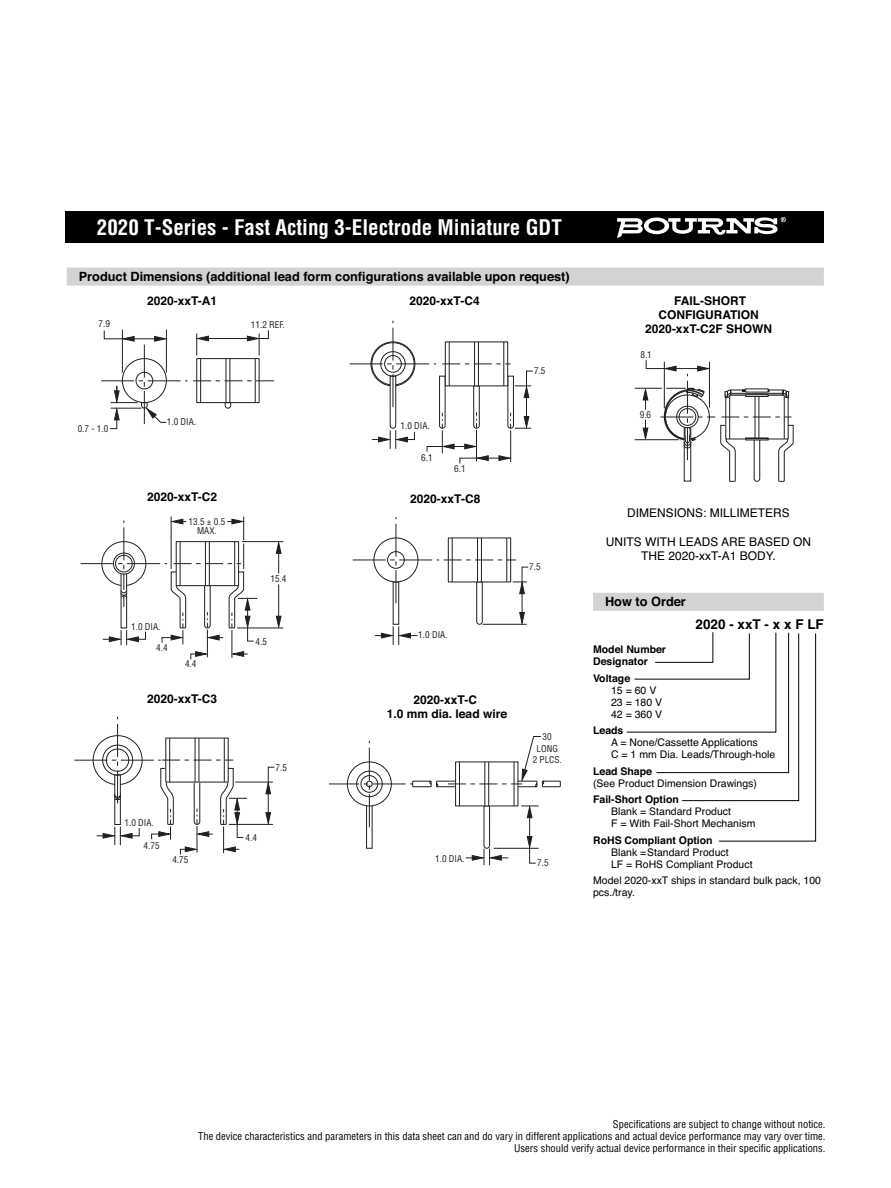
<style>
.page{position:relative;width:891px;height:1188px;background:#fff}
.page>*{position:absolute;margin:0;border:0;box-sizing:border-box;transform-origin:0 0}
.t1{font:700 condensed 21px "Helvetica";color:#fff}
.t2{font:700 13.5px "Helvetica";color:#000}
.t3{font:700 12.75px "Helvetica";color:#000}
.t4{font:700 12px/14.4px "Helvetica";color:#000;text-align:center}
.t5{font:12px/14.4px "Helvetica";color:#000;text-align:center}
.t6{font:condensed 10.5px/12px "Helvetica";color:#000;text-align:right}
.t7{font:10.5px/12px "Helvetica";color:#000}
.t8{font:700 10.5px/12px "Helvetica";color:#000}
.t9{font:condensed 9.15px/11.6px "Helvetica";color:#231f20;text-align:center}
</style>
<div class="page">
<div style="left:65px;top:212px;width:759px;height:31px;background:#000"></div>
<div style="left:67px;top:268px;width:757px;height:18px;background:#d1d3d4"></div>
<div style="left:593px;top:593px;width:231px;height:18px;background:#d1d3d4"></div>
<svg style="left:626px;top:632px;width:190px;height:210px"></svg>
<svg style="left:101px;top:330px;width:174px;height:99px"></svg>
<svg style="left:276px;top:616px;width:6px;height:12px"></svg>
<hr style="left:278px;top:584px;width:1px;height:35px;background:#231f20">
<svg style="left:276px;top:542px;width:6px;height:31px"></svg>
<hr style="left:237px;top:628px;width:46px;height:1px;background:#231f20">
<hr style="left:242px;top:541px;width:41px;height:1px;background:#231f20">
<svg style="left:81px;top:517px;width:176px;height:143px"></svg>
<svg style="left:265px;top:766px;width:10px;height:58px"></svg>
<hr style="left:229px;top:824px;width:44px;height:1px;background:#231f20">
<hr style="left:235px;top:782px;width:38px;height:1px;background:#231f20">
<svg style="left:74px;top:717px;width:173px;height:138px"></svg>
<svg style="left:350px;top:321px;width:183px;height:143px"></svg>
<svg style="left:353px;top:518px;width:176px;height:127px"></svg>
<svg style="left:330px;top:736px;width:231px;height:129px"></svg>
<svg style="left:635px;top:360px;width:158px;height:122px"></svg>
<svg style="left:617px;top:217px;width:169px;height:21px"></svg>
<h1 class="t1" style="left:97px;top:219px;width:466px">2020 T-Series - Fast Acting 3-Electrode Miniature GDT</h1>
<p class="t3" style="left:79px;top:272px;width:492px">Product Dimensions (additional lead form configurations available upon request)</p>
<p class="t4" style="left:147px;top:294px;width:72px">2020-xxT-A1</p>
<p class="t9" style="left:98px;top:319px;width:13px">7.9</p>
<p class="t9" style="left:251px;top:320px;width:35px">11.2 REF.</p>
<p class="t9" style="left:78px;top:424px;width:32px">0.7 - 1.0</p>
<p class="t9" style="left:167px;top:416px;width:31px">1.0 DIA.</p>
<p class="t4" style="left:147px;top:491px;width:72px">2020-xxT-C2</p>
<p class="t9" style="left:189px;top:518px;width:38px;line-height:9px">13.5 ± 0.5<br>MAX.</p>
<p class="t9" style="left:131px;top:621px;width:31px">1.0 DIA.</p>
<p class="t9" style="left:156px;top:643px;width:13px">4.4</p>
<p class="t9" style="left:185px;top:658px;width:13px">4.4</p>
<p class="t4" style="left:147px;top:693px;width:72px">2020-xxT-C3</p>
<p class="t9" style="left:270px;top:573px;width:18px">15.4</p>
<p class="t9" style="left:255px;top:637px;width:13px">4.5</p>
<p class="t9" style="left:124px;top:817px;width:31px">1.0 DIA.</p>
<p class="t9" style="left:144px;top:840px;width:18px">4.75</p>
<p class="t9" style="left:172px;top:855px;width:18px">4.75</p>
<p class="t9" style="left:275px;top:763px;width:13px">7.5</p>
<p class="t9" style="left:245px;top:833px;width:13px">4.4</p>
<p class="t4" style="left:410px;top:294px;width:72px">2020-xxT-C4</p>
<p class="t9" style="left:400px;top:420px;width:31px">1.0 DIA.</p>
<p class="t9" style="left:421px;top:453px;width:13px">6.1</p>
<p class="t9" style="left:454px;top:464px;width:13px">6.1</p>
<p class="t4" style="left:410px;top:492px;width:72px">2020-xxT-C8</p>
<p class="t9" style="left:534px;top:366px;width:13px">7.5</p>
<p class="t9" style="left:529px;top:562px;width:13px">7.5</p>
<p class="t9" style="left:418px;top:630px;width:31px">1.0 DIA.</p>
<p class="t4" style="left:387px;top:693px;width:122px">2020-xxT-C<br>1.0 mm dia. lead wire</p>
<p class="t9" style="left:533px;top:732px;width:31px">30<br>LONG<br>2 PLCS.</p>
<p class="t9" style="left:435px;top:853px;width:31px">1.0 DIA.</p>
<p class="t9" style="left:537px;top:858px;width:13px">7.5</p>
<p class="t4" style="left:645px;top:294px;width:128px">FAIL-SHORT<br>CONFIGURATION<br>2020-xxT-C2F SHOWN</p>
<p class="t9" style="left:640px;top:350px;width:13px">8.1</p>
<p class="t9" style="left:640px;top:409px;width:13px">9.6</p>
<p class="t5" style="left:627px;top:507px;width:164px">DIMENSIONS: MILLIMETERS</p>
<p class="t5" style="left:606px;top:536px;width:207px">UNITS WITH LEADS ARE BASED ON<br>THE 2020-xxT-A1 BODY.</p>
<p class="t3" style="left:605px;top:597px;width:82px">How to Order</p>
<p class="t2" style="left:696px;top:620px;width:130px">2020 - xxT - x x F LF</p>
<p class="t8" style="left:593px;top:645px;width:74px">Model Number<br>Designator</p>
<p class="t8" style="left:593px;top:673px;width:39px">Voltage</p>
<p class="t7" style="left:611px;top:685px;width:53px">15 = 60 V<br>23 = 180 V<br>42 = 360 V</p>
<p class="t8" style="left:593px;top:726px;width:32px">Leads</p>
<p class="t7" style="left:611px;top:738px;width:166px">A = None/Cassette Applications<br>C = 1 mm Dia. Leads/Through-hole</p>
<p class="t8" style="left:593px;top:766px;width:60px">Lead Shape</p>
<p class="t7" style="left:593px;top:778px;width:165px">(See Product Dimension Drawings)</p>
<p class="t8" style="left:593px;top:795px;width:87px">Fail-Short Option</p>
<p class="t7" style="left:611px;top:807px;width:146px">Blank = Standard Product<br>F = With Fail-Short Mechanism</p>
<p class="t8" style="left:593px;top:835px;width:121px">RoHS Compliant Option</p>
<p class="t7" style="left:611px;top:847px;width:143px">Blank = Standard Product<br>LF = RoHS Compliant Product</p>
<p class="t7" style="left:593px;top:876px;width:230px">Model 2020-xxT ships in standard bulk pack, 100 pcs./tray.</p>
<p class="t6" style="left:198px;top:1119px;width:629px">Specifications are subject to change without notice.<br>The device characteristics and parameters in this data sheet can and do vary in different applications and actual device performance may vary over time.<br>Users should verify actual device performance in their specific applications.</p>
</div>
